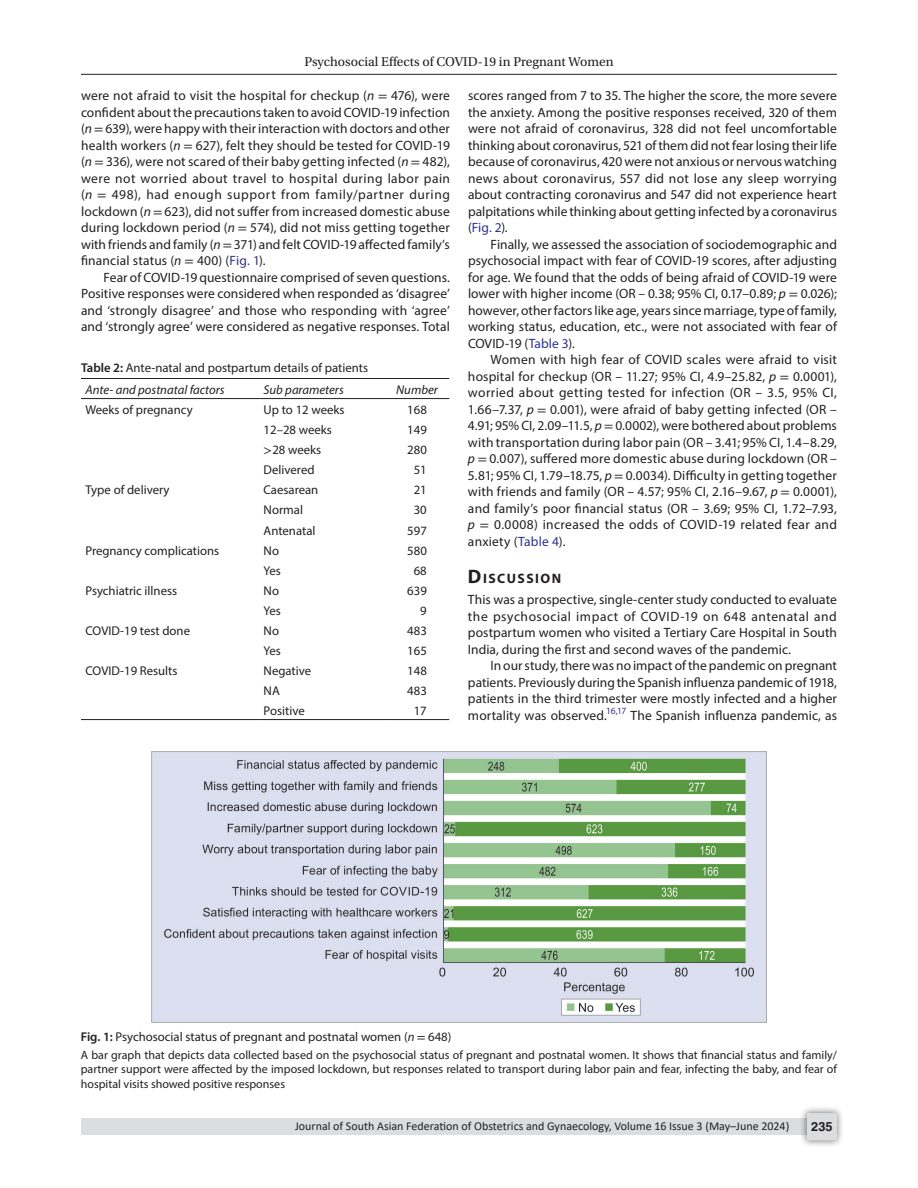
<style>
.page{position:relative;width:918px;height:1188px;background:#fff}
.page>*{position:absolute;margin:0;border:0;box-sizing:border-box;transform-origin:0 0}
.Head-1{font:700 13.65px "Myriad Pro";letter-spacing:.105em;color:#231f20}
.Para-Indent{font:13.5px/16.5px "Myriad Pro";letter-spacing:.005em;color:#231f20;text-align:justify}
.Para-NoIndent{font:13.5px/16.5px "Myriad Pro";letter-spacing:.005em;color:#231f20;text-align:justify}
.t1{font:13.5px "Utopia Std";color:#231f20}
.TableBody{font:12.75px "Myriad Pro";color:#231f20}
.FigCaption{font:12.75px "Myriad Pro";color:#231f20}
.TableCaption{font:12.75px "Myriad Pro";color:#231f20}
.TableHeader{font:italic 12.75px "Myriad Pro";color:#231f20}
.t2{font:700 12.75px "Helvetica LT Std";color:#231f20}
.TableFootNote{font:12px/14.4px "Myriad Pro";color:#231f20;text-align:justify}
.t3{font:12px "Calibri";color:#231f20}
.s1{font-style:italic}
.s2{font-family:"STIX General"}
.s3{color:#2e3092}
.s4{font-weight:600}
.s5{font-size:19.5px}
</style>
<div class="page">
<hr style="left:81px;top:74px;width:756px;height:1px;background:#231f20">
<div style="left:81px;top:1119px;width:756px;height:16px;background:#dcdddf"></div>
<div style="left:800px;top:1106px;width:44px;height:41px;background:#231f20;opacity:.61"></div>
<div style="left:807px;top:1113px;width:30px;height:27px;background:#dcdddf;border-radius:2px"></div>
<hr style="left:81px;top:719px;width:178px;height:1px;background:#231f20">
<hr style="left:259px;top:719px;width:126px;height:1px;background:#231f20">
<hr style="left:385px;top:719px;width:64px;height:1px;background:#231f20">
<hr style="left:81px;top:378px;width:178px;height:1px;background:#231f20">
<hr style="left:259px;top:378px;width:126px;height:1px;background:#231f20">
<hr style="left:385px;top:378px;width:64px;height:1px;background:#231f20">
<hr style="left:81px;top:398px;width:178px;height:1px;background:#231f20">
<hr style="left:259px;top:398px;width:126px;height:1px;background:#231f20">
<hr style="left:385px;top:398px;width:64px;height:1px;background:#231f20">
<img style="left:152px;top:751px;width:614px;height:271px">
<p class="t1" style="left:304px;top:55px;width:311px">Psychosocial Effects of COVID-19 in Pregnant Women</p>
<p class="Para-Indent" style="left:81px;top:87px;width:371px">were not afraid to visit the hospital for checkup (<span class="s1">n</span> <span class="s2">=</span> 476), were confident about the precautions taken to avoid COVID-19 infection (<span class="s1">n</span> <span class="s2">=</span> 639), were happy with their interaction with doctors and other health workers (<span class="s1">n</span> <span class="s2">=</span> 627), felt they should be tested for COVID-19 (<span class="s1">n</span> <span class="s2">=</span> 336), were not scared of their baby getting infected (<span class="s1">n</span> <span class="s2">=</span> 482), were not worried about travel to hospital during labor pain (<span class="s1">n</span> <span class="s2">=</span> 498), had enough support from family/partner during lockdown (<span class="s1">n</span> <span class="s2">=</span> 623), did not suffer from increased domestic abuse during lockdown period (<span class="s1">n</span> <span class="s2">=</span> 574), did not miss getting together with friends and family (<span class="s1">n</span><span class="s2">=</span> 371) and felt COVID-19 affected family’s financial status (<span class="s1">n</span> <span class="s2">=</span> 400) (<span class="s3">Fig. 1</span>).</p>
<p class="Para-Indent" style="left:81px;top:269px;width:371px;text-indent:22px">Fear of COVID-19 questionnaire comprised of seven questions.<br>Positive responses were considered when responded as ‘disagree’ and ‘strongly disagree’ and those who responding with ‘agree’ and ‘strongly agree’ were considered as negative responses. Total</p>
<p class="TableCaption" style="left:81px;top:360px;width:289px"><span class="s4">Table 2:</span> Ante-natal and postpartum details of patients</p>
<p class="TableHeader" style="left:86px;top:382px;width:141px">Ante- and postnatal factors</p>
<p class="TableHeader" style="left:264px;top:382px;width:82px">Sub parameters</p>
<p class="TableHeader" style="left:396px;top:382px;width:43px">Number</p>
<p class="TableBody" style="left:86px;top:402px;width:109px">Weeks of pregnancy</p>
<p class="TableBody" style="left:264px;top:402px;width:82px">Up to 12 weeks</p>
<p class="TableBody" style="left:407px;top:402px;width:21px">168</p>
<p class="TableBody" style="left:264px;top:422px;width:70px">12–28 weeks</p>
<p class="TableBody" style="left:407px;top:422px;width:21px">149</p>
<p class="TableBody" style="left:264px;top:442px;width:59px"><span class="s2">&gt;</span>28 weeks</p>
<p class="TableBody" style="left:407px;top:442px;width:21px">280</p>
<p class="TableBody" style="left:264px;top:462px;width:52px">Delivered</p>
<p class="TableBody" style="left:414px;top:462px;width:15px">51</p>
<p class="TableBody" style="left:86px;top:482px;width:86px">Type of delivery</p>
<p class="TableBody" style="left:264px;top:482px;width:56px">Caesarean</p>
<p class="TableBody" style="left:414px;top:482px;width:15px">21</p>
<p class="TableBody" style="left:264px;top:502px;width:41px">Normal</p>
<p class="TableBody" style="left:414px;top:502px;width:15px">30</p>
<p class="TableBody" style="left:264px;top:522px;width:53px">Antenatal</p>
<p class="TableBody" style="left:407px;top:522px;width:21px">597</p>
<p class="TableBody" style="left:86px;top:542px;width:135px">Pregnancy complications</p>
<p class="TableBody" style="left:264px;top:542px;width:17px">No</p>
<p class="TableBody" style="left:407px;top:542px;width:21px">580</p>
<p class="TableBody" style="left:264px;top:562px;width:19px">Yes</p>
<p class="TableBody" style="left:414px;top:562px;width:15px">68</p>
<p class="TableBody" style="left:86px;top:583px;width:93px">Psychiatric illness</p>
<p class="TableBody" style="left:264px;top:583px;width:17px">No</p>
<p class="TableBody" style="left:407px;top:583px;width:21px">639</p>
<p class="TableBody" style="left:264px;top:603px;width:19px">Yes</p>
<p class="TableBody" style="left:420px;top:603px;width:8px">9</p>
<p class="TableBody" style="left:86px;top:623px;width:106px">COVID-19 test done</p>
<p class="TableBody" style="left:264px;top:623px;width:17px">No</p>
<p class="TableBody" style="left:407px;top:623px;width:21px">483</p>
<p class="TableBody" style="left:264px;top:643px;width:19px">Yes</p>
<p class="TableBody" style="left:407px;top:643px;width:21px">165</p>
<p class="TableBody" style="left:86px;top:663px;width:94px">COVID-19 Results</p>
<p class="TableBody" style="left:264px;top:663px;width:49px">Negative</p>
<p class="TableBody" style="left:407px;top:663px;width:21px">148</p>
<p class="TableBody" style="left:264px;top:683px;width:18px">NA</p>
<p class="TableBody" style="left:407px;top:683px;width:21px">483</p>
<p class="TableBody" style="left:264px;top:703px;width:43px">Positive</p>
<p class="TableBody" style="left:414px;top:703px;width:15px">17</p>
<p class="Para-Indent" style="left:468px;top:87px;width:371px">scores ranged from 7 to 35. The higher the score, the more severe the anxiety. Among the positive responses received, 320 of them were not afraid of coronavirus, 328 did not feel uncomfortable thinking about coronavirus, 521 of them did not fear losing their life because of coronavirus, 420 were not anxious or nervous watching news about coronavirus, 557 did not lose any sleep worrying about contracting coronavirus and 547 did not experience heart palpitations while thinking about getting infected by a coronavirus (<span class="s3">Fig. 2</span>).</p>
<p class="Para-Indent" style="left:468px;top:236px;width:371px;text-indent:22px">Finally, we assessed the association of sociodemographic and psychosocial impact with fear of COVID-19 scores, after adjusting for age. We found that the odds of being afraid of COVID-19 were lower with higher income (OR – 0.38; 95% CI, 0.17–0.89; <span class="s1">p</span> <span class="s2">=</span> 0.026); however, other factors like age, years since marriage, type of family, working status, education, etc., were not associated with fear of COVID-19 (<span class="s3">Table 3</span>).</p>
<p class="Para-Indent" style="left:468px;top:351px;width:371px;text-indent:22px">Women with high fear of COVID scales were afraid to visit hospital for checkup (OR – 11.27; 95% CI, 4.9–25.82, <span class="s1">p</span> <span class="s2">=</span> 0.0001), worried about getting tested for infection (OR – 3.5, 95% CI, 1.66–7.37, <span class="s1">p</span> <span class="s2">=</span> 0.001), were afraid of baby getting infected (OR – 4.91; 95% CI, 2.09–11.5, <span class="s1">p</span> <span class="s2">=</span> 0.0002), were bothered about problems with transportation during labor pain (OR – 3.41; 95% CI, 1.4–8.29, <span class="s1">p</span> <span class="s2">=</span> 0.007), suffered more domestic abuse during lockdown (OR – 5.81; 95% CI, 1.79–18.75, <span class="s1">p</span> <span class="s2">=</span> 0.0034). Difficulty in getting together with friends and family (OR – 4.57; 95% CI, 2.16–9.67, <span class="s1">p</span> <span class="s2">=</span> 0.0001), and family’s poor financial status (OR – 3.69; 95% CI, 1.72–7.93, <span class="s1">p</span> <span class="s2">=</span> 0.0008) increased the odds of COVID-19 related fear and anxiety (<span class="s3">Table 4</span>).</p>
<p class="Head-1" style="left:468px;top:570px;width:95px"><span class="s5">D</span>ISCUSSION</p>
<p class="Para-NoIndent" style="left:468px;top:591px;width:370px">This was a prospective, single-center study conducted to evaluate the psychosocial impact of COVID-19 on 648 antenatal and postpartum women who visited a Tertiary Care Hospital in South India, during the first and second waves of the pandemic.</p>
<p class="Para-Indent" style="left:468px;top:657px;width:371px;text-indent:22px">In our study, there was no impact of the pandemic on pregnant patients. Previously during the Spanish influenza pandemic of 1918, patients in the third trimester were mostly infected and a higher mortality was observed.<sup>16,17</sup> The Spanish influenza pandemic, as</p>
<p class="FigCaption" style="left:81px;top:1029px;width:372px"><span class="s4">Fig. 1:</span> Psychosocial status of pregnant and postnatal women (<span class="s1">n</span> <span class="s2">=</span> 648)</p>
<p class="TableFootNote" style="left:81px;top:1047px;width:758px">A bar graph that depicts data collected based on the psychosocial status of pregnant and postnatal women. It shows that financial status and family/ partner support were affected by the imposed lockdown, but responses related to transport during labor pain and fear, infecting the baby, and fear of hospital visits showed positive responses</p>
<p class="t3" style="left:295px;top:1117px;width:496px">Journal of South Asian Federation of Obstetrics and Gynaecology, Volume 16 Issue 3 (May–June 2024)</p>
<p class="t2" style="left:811px;top:1119px;width:23px">235</p>
</div>
